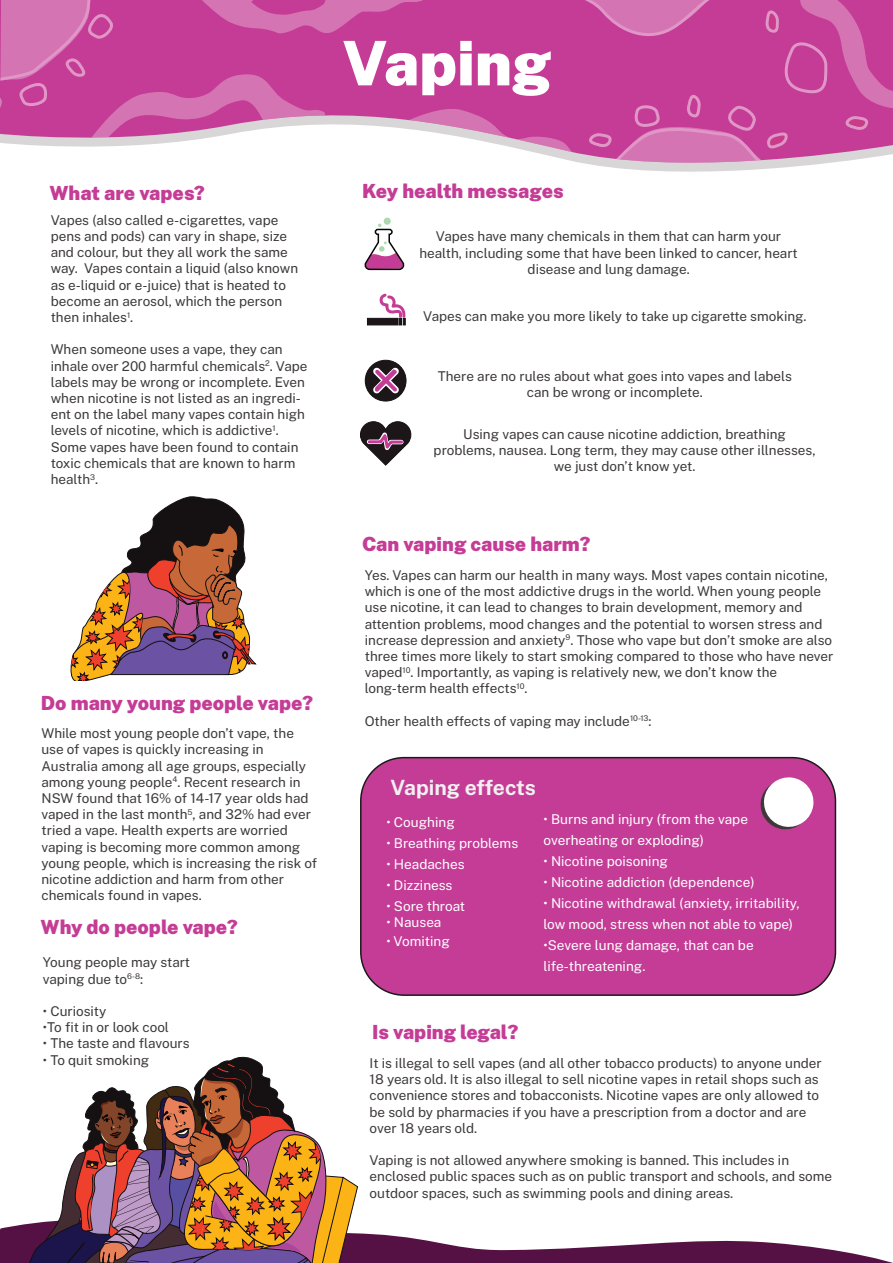
<style>
.page{position:relative;width:893px;height:1263px;background:#fff}
.page>*{position:absolute;margin:0;border:0;box-sizing:border-box;transform-origin:0 0}
.t1{font:900 61.5px "Public Sans";color:#fff}
.t2{font:700 21px "Public Sans";letter-spacing:-.005em;color:#f2f0f1}
.t3{font:900 19.5px "Public Sans";color:#c53c96}
.t4{font:13.5px/16.2px "Public Sans";color:#3d393a}
.t5{font:13.5px/21px "Public Sans";color:#fff}
</style>
<div class="page">
<svg style="left:0;top:1224px;width:893px;height:39px"></svg>
<svg style="left:0;top:0;width:893px;height:172px"></svg>
<svg style="left:25px;top:1057px;width:333px;height:206px"></svg>
<svg style="left:70px;top:496px;width:186px;height:185px"></svg>
<svg style="left:360px;top:421px;width:51px;height:45px"></svg>
<div style="left:367px;top:318px;width:31px;height:7px;background:#1c1618"></div>
<svg style="left:377px;top:293px;width:29px;height:32px"></svg>
<div style="left:384px;top:218px;width:7px;height:7px;background:#aed9ae;border-radius:50%"></div>
<svg style="left:364px;top:224px;width:41px;height:47px"></svg>
<div style="left:365px;top:360px;width:41px;height:41px;background:#1c1618;border-radius:50%"></div>
<div style="left:365px;top:360px;width:41px;height:41px;border:1px solid #151012;border-radius:50%"></div>
<svg style="left:373px;top:367px;width:26px;height:27px"></svg>
<div style="left:361px;top:758px;width:474px;height:237px;background:#c53c96;border-radius:43px"></div>
<div style="left:360px;top:757px;width:476px;height:239px;border:2px solid #1b1a1b;border-radius:43px"></div>
<svg style="left:760px;top:777px;width:54px;height:53px"></svg>
<h1 class="t1" style="left:342px;top:16px;width:210px">Vaping</h1>
<h3 class="t3" style="left:50px;top:178px;width:157px">What are vapes?</h3>
<h3 class="t3" style="left:362px;top:176px;width:203px">Key health messages</h3>
<p class="t4" style="left:51px;top:211px;width:249px">Vapes (also called e-cigarettes, vape pens and pods) can vary in shape, size and colour, but they all work the same way. Vapes contain a liquid (also known as e-liquid or e-juice) that is heated to become an aerosol, which the person then inhales<sup>1</sup>.</p>
<p class="t4" style="left:51px;top:341px;width:258px">When someone uses a vape, they can inhale over 200 harmful chemicals<sup>2</sup>. Vape labels may be wrong or incomplete. Even when nicotine is not listed as an ingredi&shy;ent on the label many vapes contain high levels of nicotine, which is addictive<sup>1</sup>.<br>Some vapes have been found to contain toxic chemicals that are known to harm health<sup>3</sup>.</p>
<h3 class="t3" style="left:41px;top:687px;width:274px">Do many young people vape?</h3>
<p class="t4" style="left:41px;top:724px;width:277px">While most young people don’t vape, the use of vapes is quickly increasing in Australia among all age groups, especially among young people<sup>4</sup>. Recent research in NSW found that 16% of 14-17 year olds had vaped in the last month<sup>5</sup>, and 32% had ever tried a vape. Health experts are worried vaping is becoming more common among young people, which is increasing the risk of nicotine addiction and harm from other chemicals found in vapes.</p>
<h3 class="t3" style="left:41px;top:912px;width:199px">Why do people vape?</h3>
<p class="t4" style="left:43px;top:954px;width:149px">Young people may start vaping due to<sup>6-8</sup>:</p>
<p class="t4" style="left:43px;top:1002px;width:65px">• Curiosity</p>
<p class="t4" style="left:43px;top:1018px;width:128px">•To fit in or look cool</p>
<p class="t4" style="left:43px;top:1035px;width:148px">• The taste and flavours</p>
<p class="t4" style="left:43px;top:1051px;width:108px">• To quit smoking</p>
<p class="t4" style="left:419px;top:228px;width:380px;text-align:center">Vapes have many chemicals in them that can harm your health, including some that have been linked to cancer, heart disease and lung damage.</p>
<p class="t4" style="left:423px;top:307px;width:385px">Vapes can make you more likely to take up cigarette smoking.</p>
<p class="t4" style="left:438px;top:367px;width:356px;text-align:center">There are no rules about what goes into vapes and labels can be wrong or incomplete.</p>
<p class="t4" style="left:434px;top:425px;width:383px;text-align:center">Using vapes can cause nicotine addiction, breathing problems, nausea. Long term, they may cause other illnesses, we just don’t know yet.</p>
<h3 class="t3" style="left:362px;top:529px;width:230px">Can vaping cause harm?</h3>
<p class="t4" style="left:365px;top:566px;width:470px">Yes. Vapes can harm our health in many ways. Most vapes contain nicotine, which is one of the most addictive drugs in the world. When young people use nicotine, it can lead to changes to brain development, memory and attention problems, mood changes and the potential to worsen stress and increase depression and anxiety<sup>9</sup>. Those who vape but don’t smoke are also three times more likely to start smoking compared to those who have never vaped<sup>10</sup>. Importantly, as vaping is relatively new, we don’t know the long-term health effects<sup>10</sup>.</p>
<p class="t4" style="left:365px;top:712px;width:288px">Other health effects of vaping may include<sup>10-13</sup>:</p>
<h2 class="t2" style="left:390px;top:771px;width:147px">Vaping effects</h2>
<p class="t5" style="left:386px;top:810px;width:70px">• Coughing</p>
<p class="t5" style="left:386px;top:831px;width:133px">• Breathing problems</p>
<p class="t5" style="left:386px;top:852px;width:80px">• Headaches</p>
<p class="t5" style="left:386px;top:873px;width:68px">• Dizziness</p>
<p class="t5" style="left:386px;top:894px;width:80px">• Sore throat</p>
<p class="t5" style="left:386px;top:911px;width:57px">• Nausea</p>
<p class="t5" style="left:386px;top:930px;width:65px">• Vomiting</p>
<p class="t5" style="left:543px;top:808px;width:206px">• Burns and injury (from the vape overheating or exploding)</p>
<p class="t5" style="left:543px;top:850px;width:126px">• Nicotine poisoning</p>
<p class="t5" style="left:543px;top:871px;width:213px">• Nicotine addiction (dependence)</p>
<p class="t5" style="left:543px;top:892px;width:258px">• Nicotine withdrawal (anxiety, irritability, low mood, stress when not able to vape)</p>
<p class="t5" style="left:543px;top:934px;width:212px">•Severe lung damage, that can be life-threatening.</p>
<h3 class="t3" style="left:372px;top:1017px;width:148px">Is vaping legal?</h3>
<p class="t4" style="left:370px;top:1054px;width:454px">It is illegal to sell vapes (and all other tobacco products) to anyone under 18 years old. It is also illegal to sell nicotine vapes in retail shops such as convenience stores and tobacconists. Nicotine vapes are only allowed to be sold by pharmacies if you have a prescription from a doctor and are over 18 years old.</p>
<p class="t4" style="left:370px;top:1151px;width:464px">Vaping is not allowed anywhere smoking is banned. This includes in enclosed public spaces such as on public transport and schools, and some outdoor spaces, such as swimming pools and dining areas.</p>
</div>
